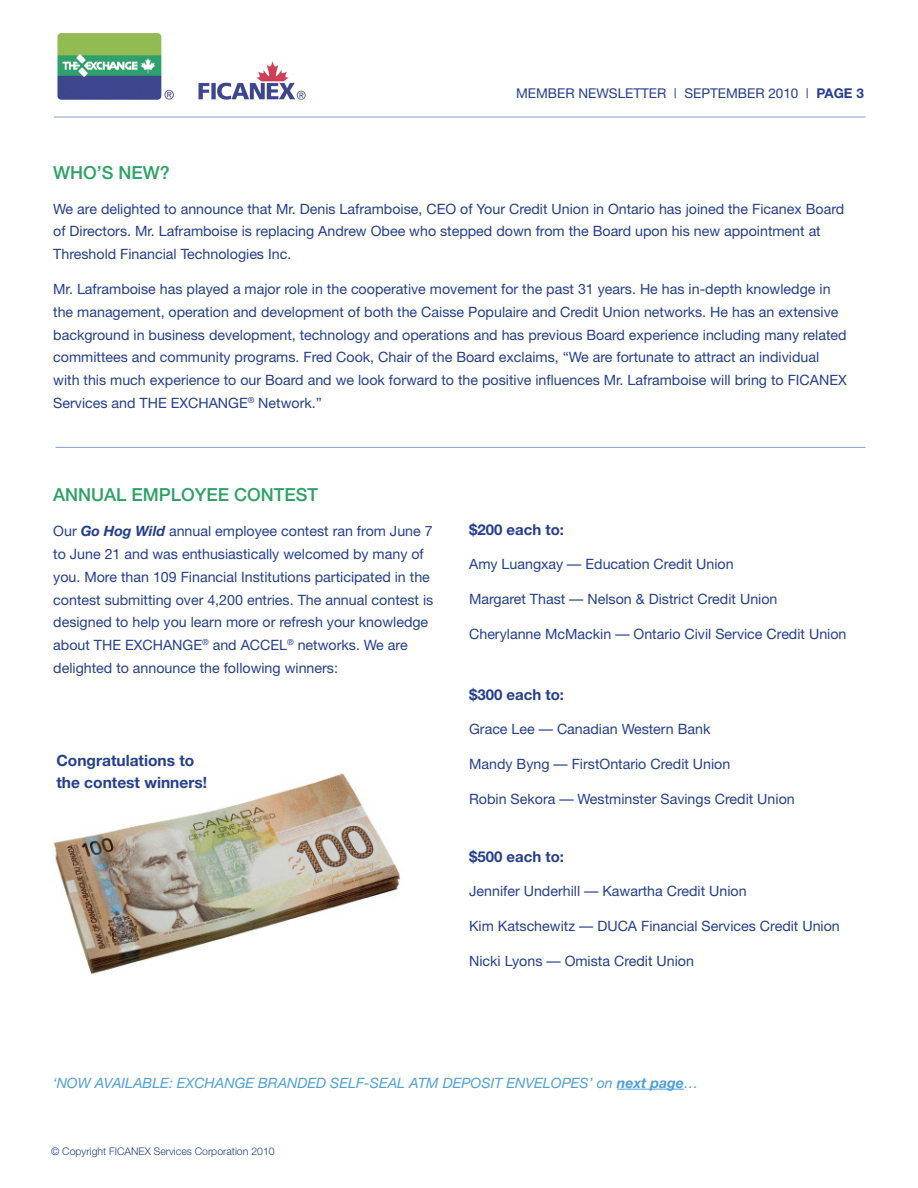
<style>
.page{position:relative;width:918px;height:1188px;background:#fff}
.page>*{position:absolute;margin:0;border:0;box-sizing:border-box;transform-origin:0 0}
.t1{font:500 18px "Helvetica Neue LT Std";color:#2da165}
.Body{font:700 15.6px/21.8px "Helvetica Neue LT Std";color:#253f8e}
.Body-2{font:700 15px "Helvetica Neue LT Std";color:#253f8e}
.Body-3{font:14.25px/22.8px "Helvetica Neue";color:#253f8e}
.Body-4{font:italic 14.25px "Helvetica Neue LT Std";color:#4fa0d8}
.t2{font:13.5px "Helvetica Neue";color:#253f8e}
.t3{font:300 10.5px "Helvetica Neue LT Std";color:#253f8e}
.s1{font-family:"Helvetica Neue LT Std";font-weight:700}
.s2{font-weight:700;font-style:italic}
.s3{font-weight:700}
</style>
<div class="page">
<img style="left:57px;top:33px;width:117px;height:67px">
<img style="left:198px;top:61px;width:108px;height:39px">
<hr style="left:54px;top:117px;width:812px;height:1px;background:#829ed1">
<hr style="left:56px;top:447px;width:810px;height:1px;background:#829ed1">
<img style="left:53px;top:773px;width:348px;height:201px">
<hr style="left:617px;top:1089px;width:67px;height:1px;background:#4fa0d8">
<p class="t2" style="left:516px;top:85px;width:349px">MEMBER NEWSLETTER | SEPTEMBER 2010 | <span class="s1">PAGE 3</span></p>
<h1 class="t1" style="left:53px;top:162px;width:118px">WHO’S NEW?</h1>
<p class="Body-3" style="left:53px;top:197px;width:793px">We are delighted to announce that Mr. Denis Laframboise, CEO of Your Credit Union in Ontario has joined the Ficanex Board of Directors. Mr. Laframboise is replacing Andrew Obee who stepped down from the Board upon his new appointment at<br>Threshold Financial Technologies Inc.</p>
<p class="Body-3" style="left:53px;top:277px;width:795px">Mr. Laframboise has played a major role in the cooperative movement for the past 31 years. He has in-depth knowledge in the management, operation and development of both the Caisse Populaire and Credit Union networks. He has an extensive background in business development, technology and operations and has previous Board experience including many related committees and community programs. Fred Cook, Chair of the Board exclaims, “We are fortunate to attract an individual with this much experience to our Board and we look forward to the positive influences Mr. Laframboise will bring to FICANEX Services and THE EXCHANGE<sup>®</sup> Network.”</p>
<h1 class="t1" style="left:53px;top:484px;width:267px">ANNUAL EMPLOYEE CONTEST</h1>
<p class="Body-3" style="left:53px;top:519px;width:382px">Our <span class="s2">Go Hog Wild</span> annual employee contest ran from June 7 to June 21 and was enthusiastically welcomed by many of you. More than 109 Financial Institutions participated in the contest submitting over 4,200 entries. The annual contest is designed to help you learn more or refresh your knowledge about THE EXCHANGE<sup>®</sup> and ACCEL<sup>®</sup> networks. We are delighted to announce the following winners:</p>
<p class="Body-2" style="left:469px;top:520px;width:97px">$200 each to:</p>
<p class="Body-3" style="left:469px;top:553px;width:266px">Amy Luangxay — Education Credit Union</p>
<p class="Body-3" style="left:469px;top:587px;width:310px">Margaret Thast — Nelson &amp; District Credit Union</p>
<p class="Body-3" style="left:469px;top:622px;width:379px">Cherylanne McMackin — Ontario Civil Service Credit Union</p>
<p class="Body" style="left:56px;top:749px;width:152px">Congratulations to the contest winners!</p>
<p class="Body-2" style="left:469px;top:685px;width:97px">$300 each to:</p>
<p class="Body-3" style="left:469px;top:718px;width:243px">Grace Lee — Canadian Western Bank</p>
<p class="Body-3" style="left:469px;top:752px;width:263px">Mandy Byng — FirstOntario Credit Union</p>
<p class="Body-3" style="left:469px;top:787px;width:327px">Robin Sekora — Westminster Savings Credit Union</p>
<p class="Body-2" style="left:469px;top:847px;width:97px">$500 each to:</p>
<p class="Body-3" style="left:469px;top:880px;width:279px">Jennifer Underhill — Kawartha Credit Union</p>
<p class="Body-3" style="left:469px;top:914px;width:372px">Kim Katschewitz — DUCA Financial Services Credit Union</p>
<p class="Body-3" style="left:469px;top:949px;width:226px">Nicki Lyons — Omista Credit Union</p>
<p class="Body-4" style="left:53px;top:1074px;width:647px">‘NOW AVAILABLE: EXCHANGE BRANDED SELF-SEAL ATM DEPOSIT ENVELOPES’ on <span class="s3">next page</span>…</p>
<p class="t3" style="left:51px;top:1145px;width:225px">© Copyright FICANEX Services Corporation 2010</p>
</div>
